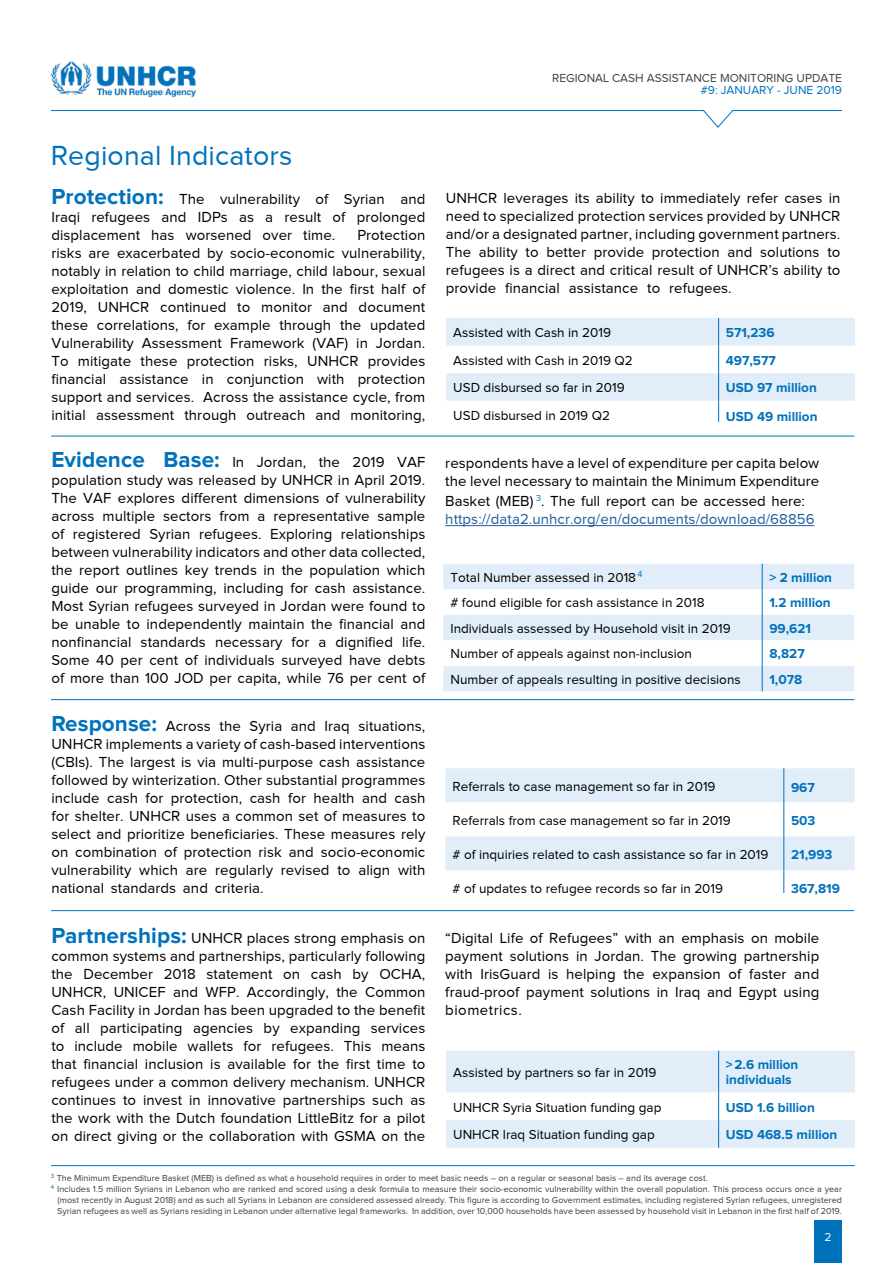
<style>
.page{position:relative;width:893px;height:1263px;background:#fff}
.page>*{position:absolute;margin:0;border:0;box-sizing:border-box;transform-origin:0 0}
.t1{font:28.5px "Proxima Nova";letter-spacing:.005em;color:#0072bc}
.t2{font:15px/18px "Proxima Nova";letter-spacing:.005em;color:#000;text-align:justify}
.t3{font:15px/18px "Proxima Nova";letter-spacing:.005em;color:#215e9e}
.t4{font:13.5px "Proxima Nova";color:#000}
.t5{font:700 13.5px/15px "Proxima Nova";color:#0072bc}
.t6{font:12px "Proxima Nova";color:#414042}
.t7{font:12px "Proxima Nova";color:#0072bc}
.t8{font:12px "Proxima Nova";color:#fff}
.t9{font:9px "Proxima Nova";color:#414042}
.s1{font-weight:700;font-size:22.5px;color:#0072bc}
.s2{color:#000}
</style>
<div class="page">
<div style="left:814px;top:1220px;width:28px;height:43px;background:#0072bc"></div>
<svg style="left:215px;top:110px;width:627px;height:18px"></svg>
<img style="left:50px;top:61px;width:165px;height:51px">
<hr style="left:51px;top:1165px;width:804px;height:1px;background:#0072bc">
<svg style="left:446px;top:318px;width:409px;height:104px"></svg>
<svg style="left:446px;top:1051px;width:409px;height:97px"></svg>
<svg style="left:445px;top:768px;width:410px;height:102px"></svg>
<hr style="left:784px;top:768px;width:1px;height:34px;background:#0072bc">
<hr style="left:784px;top:802px;width:1px;height:34px;background:#0072bc">
<hr style="left:784px;top:836px;width:1px;height:34px;background:#0072bc">
<hr style="left:784px;top:870px;width:1px;height:34px;background:#0072bc">
<div style="left:779px;top:893px;width:8px;height:13px;background:#fff"></div>
<hr style="left:51px;top:436px;width:803px;height:1px;background:#0072bc">
<hr style="left:51px;top:699px;width:803px;height:1px;background:#0072bc">
<hr style="left:51px;top:910px;width:803px;height:1px;background:#0072bc">
<hr style="left:445px;top:525px;width:369px;height:1px;background:#215e9e">
<svg style="left:443px;top:564px;width:411px;height:127px"></svg>
<p class="t6" style="left:552px;top:71px;width:292px">REGIONAL CASH ASSISTANCE MONITORING UPDATE</p>
<p class="t7" style="left:701px;top:83px;width:143px">#9: JANUARY - JUNE 2019</p>
<h1 class="t1" style="left:51px;top:140px;width:243px">Regional Indicators</h1>
<p class="t2" style="left:51px;top:189px;width:375px"><span class="s1">Protection:</span> The vulnerability of Syrian and Iraqi refugees and IDPs as a result of prolonged displacement has worsened over time.</p>
<p class="t2" style="left:51px;top:225px;width:375px;text-indent:306px">Protection risks are exacerbated by socio-economic vulnerability, notably in relation to child marriage, child labour, sexual exploitation and domestic violence. In the first half of 2019, UNHCR continued to monitor and document these correlations, for example through the updated Vulnerability Assessment Framework (VAF) in Jordan.<br>To mitigate these protection risks, UNHCR provides financial assistance in conjunction with protection support and services. Across the assistance cycle, from initial assessment through outreach and monitoring,</p>
<p class="t2" style="left:51px;top:453px;width:375px"><span class="s1">Evidence Base:</span> In Jordan, the 2019 VAF population study was released by UNHCR in April 2019.<br>The VAF explores different dimensions of vulnerability across multiple sectors from a representative sample of registered Syrian refugees. Exploring relationships between vulnerability indicators and other data collected, the report outlines key trends in the population which guide our programming, including for cash assistance.<br>Most Syrian refugees surveyed in Jordan were found to be unable to independently maintain the financial and nonfinancial standards necessary for a dignified life.<br>Some 40 per cent of individuals surveyed have debts of more than 100 JOD per capita, while 76 per cent of</p>
<p class="t2" style="left:51px;top:717px;width:375px"><span class="s1">Response:</span> Across the Syria and Iraq situations, UNHCR implements a variety of cash-based interventions (CBIs). The largest is via multi-purpose cash assistance followed by winterization. Other substantial programmes include cash for protection, cash for health and cash for shelter. UNHCR uses a common set of measures to select and prioritize beneficiaries. These measures rely on combination of protection risk and socio-economic vulnerability which are regularly revised to align with national standards and criteria.</p>
<p class="t2" style="left:51px;top:928px;width:375px"><span class="s1">Partnerships:</span> UNHCR places strong emphasis on common systems and partnerships, particularly following the December 2018 statement on cash by OCHA, UNHCR, UNICEF and WFP. Accordingly, the Common Cash Facility in Jordan has been upgraded to the benefit of all participating agencies by expanding services to include mobile wallets for refugees. This means that financial inclusion is available for the first time to refugees under a common delivery mechanism. UNHCR continues to invest in innovative partnerships such as the work with the Dutch foundation LittleBitz for a pilot on direct giving or the collaboration with GSMA on the</p>
<p class="t2" style="left:446px;top:189px;width:396px">UNHCR leverages its ability to immediately refer cases in need to specialized protection services provided by UNHCR and/or a designated partner, including government partners.<br>The ability to better provide protection and solutions to refugees is a direct and critical result of UNHCR’s ability to provide financial assistance to refugees.</p>
<p class="t4" style="left:453px;top:325px;width:159px">Assisted with Cash in 2019</p>
<p class="t5" style="left:726px;top:326px;width:50px">571,236</p>
<p class="t4" style="left:453px;top:353px;width:181px">Assisted with Cash in 2019 Q2</p>
<p class="t5" style="left:726px;top:353px;width:51px">497,577</p>
<p class="t4" style="left:453px;top:380px;width:173px">USD disbursed so far in 2019</p>
<p class="t5" style="left:726px;top:381px;width:92px">USD 97 million</p>
<p class="t4" style="left:453px;top:408px;width:158px">USD disbursed in 2019 Q2</p>
<p class="t5" style="left:726px;top:410px;width:93px">USD 49 million</p>
<p class="t2" style="left:445px;top:454px;width:375px">respondents have a level of expenditure per capita below the level necessary to maintain the Minimum Expenditure</p>
<p class="t3" style="left:445px;top:492px;width:371px"><span class="s2">Basket (MEB)</span> <sup>3</sup><span class="s2">. The full report can be accessed here: </span>https://data2.unhcr.org/en/documents/download/68856</p>
<p class="t4" style="left:450px;top:570px;width:194px">Total Number assessed in 2018 <sup>4</sup></p>
<p class="t5" style="left:769px;top:570px;width:64px">&gt; 2 million</p>
<p class="t4" style="left:450px;top:595px;width:256px"># found eligible for cash assistance in 2018</p>
<p class="t5" style="left:769px;top:596px;width:63px">1.2 million</p>
<p class="t4" style="left:450px;top:621px;width:282px">Individuals assessed by Household visit in 2019</p>
<p class="t5" style="left:769px;top:621px;width:43px">99,621</p>
<p class="t4" style="left:450px;top:646px;width:243px">Number of appeals against non-inclusion</p>
<p class="t5" style="left:769px;top:647px;width:37px">8,827</p>
<p class="t4" style="left:450px;top:672px;width:292px">Number of appeals resulting in positive decisions</p>
<p class="t5" style="left:769px;top:672px;width:34px">1,078</p>
<p class="t4" style="left:453px;top:779px;width:265px">Referrals to case management so far in 2019</p>
<p class="t5" style="left:791px;top:780px;width:25px">967</p>
<p class="t4" style="left:453px;top:813px;width:280px">Referrals from case management so far in 2019</p>
<p class="t5" style="left:791px;top:813px;width:26px">503</p>
<p class="t4" style="left:453px;top:847px;width:317px"># of inquiries related to cash assistance so far in 2019</p>
<p class="t5" style="left:791px;top:847px;width:43px">21,993</p>
<p class="t4" style="left:453px;top:881px;width:272px"># of updates to refugee records so far in 2019</p>
<p class="t5" style="left:791px;top:881px;width:50px">367,819</p>
<p class="t2" style="left:445px;top:928px;width:375px">“Digital Life of Refugees” with an emphasis on mobile payment solutions in Jordan. The growing partnership with IrisGuard is helping the expansion of faster and fraud-proof payment solutions in Iraq and Egypt using biometrics.</p>
<p class="t4" style="left:453px;top:1065px;width:205px">Assisted by partners so far in 2019</p>
<p class="t5" style="left:726px;top:1058px;width:74px">&gt; 2.6 million individuals</p>
<p class="t4" style="left:453px;top:1099px;width:210px">UNHCR Syria Situation funding gap</p>
<p class="t5" style="left:726px;top:1100px;width:91px">USD 1.6 billion</p>
<p class="t4" style="left:453px;top:1127px;width:203px">UNHCR Iraq Situation funding gap</p>
<p class="t5" style="left:726px;top:1128px;width:113px">USD 468.5 million</p>
<p class="t9" style="left:51px;top:1173px;width:658px"><sup>3</sup> The Minimum Expenditure Basket (MEB) is defined as what a household requires in order to meet basic needs – on a regular or seasonal basis – and its average cost.</p>
<p class="t9" style="left:51px;top:1184px;width:792px"><sup>4</sup> Includes 1.5 million Syrians in Lebanon who are ranked and scored using a desk formula to measure their socio-economic vulnerability within the overall population. This process occurs once a year</p>
<p class="t9" style="left:58px;top:1195px;width:786px">(most recently in August 2018) and as such all Syrians in Lebanon are considered assessed already. This figure is according to Government estimates, including registered Syrian refugees, unregistered</p>
<p class="t9" style="left:57px;top:1205px;width:786px">Syrian refugees as well as Syrians residing in Lebanon under alternative legal frameworks. In addition, over 10,000 households have been assessed by household visit in Lebanon in the first half of 2019.</p>
<p class="t8" style="left:825px;top:1230px;width:9px">2</p>
</div>
